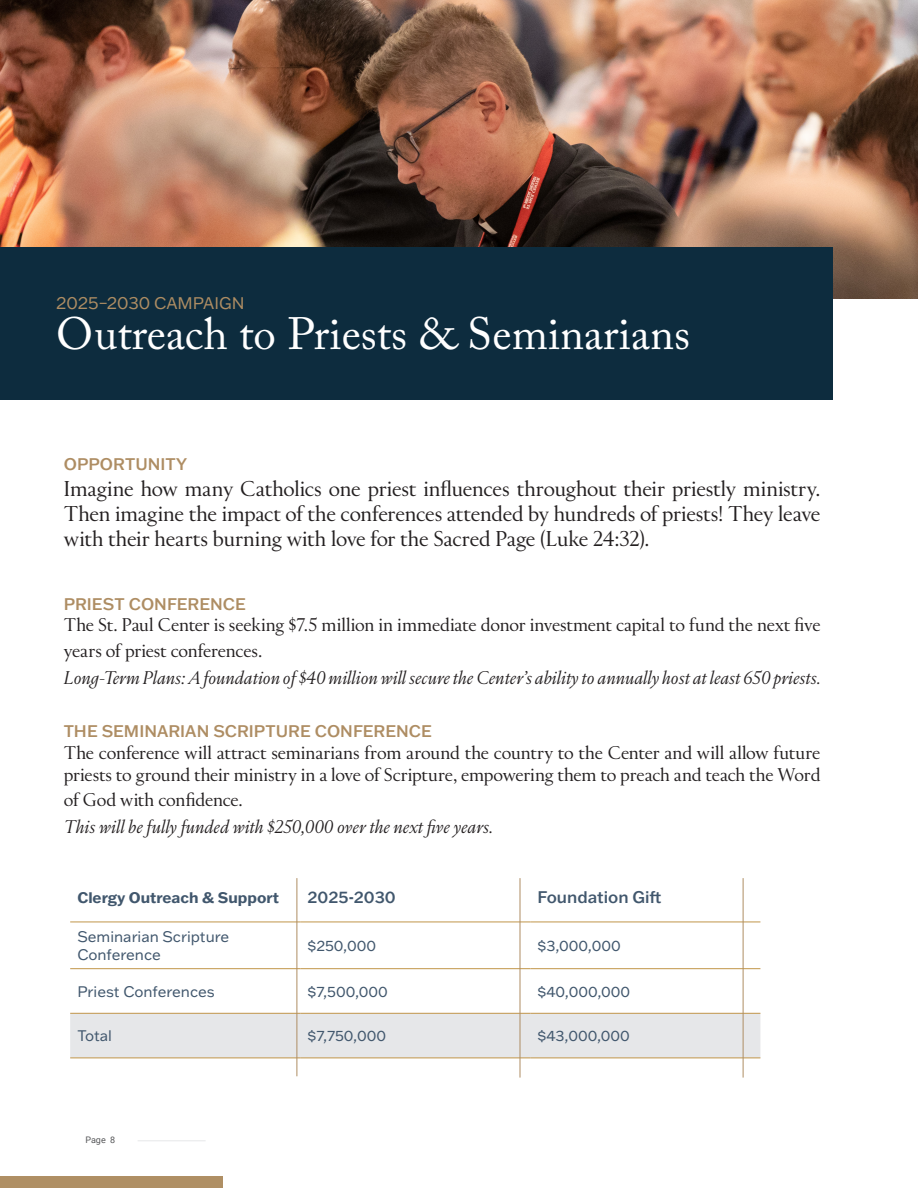
<style>
.page{position:relative;width:918px;height:1188px;background:#fff}
.page>*{position:absolute;margin:0;border:0;box-sizing:border-box;transform-origin:0 0}
.Cover{font:45px "Adobe Caslon Pro";color:#fff}
.Sub_Titlle_3{font:21px/25.2px "Rizoma M";letter-spacing:-.005em;color:#231f20;text-align:justify}
.Sub_Titlle_3-2{font:18px/25.2px "Rizoma M";letter-spacing:-.01em;color:#231f20}
.Sub_Titlle_3-3{font:italic 18px "Rizoma M";color:#231f20}
.Body_2{font:500 16.5px "Franklin Gothic ATF";color:#ae8d63}
.Sub_Titlle_3-4{font:500 16.5px "Franklin Gothic ATF";color:#41576d}
.Body_2-2{font:16.5px "Franklin Gothic ATF";color:#ae8d63}
.Sub_Titlle_3-5{font:15px/18px "Franklin Gothic ATF";color:#41576d}
.Sub_Titlle_3-6{font:700 15px "Franklin Gothic ATF";color:#41576d}
.t1{font:9px "Roboto";color:#57585a}
</style>
<div class="page">
<hr style="left:138px;top:1140px;width:68px;height:1px;background:#e6e7e9">
<div style="left:0;top:1176px;width:223px;height:12px;background:#af8f64"></div>
<img style="left:0;top:0;width:918px;height:299px">
<div style="left:0;top:247px;width:833px;height:152px;background:#0d2c3e"></div>
<div style="left:70px;top:1014px;width:690px;height:43px;background:#e6e7e9"></div>
<hr style="left:70px;top:921px;width:230px;height:1px;background:#c19549">
<hr style="left:300px;top:921px;width:230px;height:1px;background:#c19549">
<hr style="left:530px;top:921px;width:230px;height:1px;background:#c19549">
<hr style="left:70px;top:968px;width:230px;height:1px;background:#c19549">
<hr style="left:300px;top:968px;width:230px;height:1px;background:#c19549">
<hr style="left:530px;top:968px;width:230px;height:1px;background:#c19549">
<hr style="left:70px;top:1013px;width:230px;height:1px;background:#c19549">
<hr style="left:300px;top:1013px;width:230px;height:1px;background:#c19549">
<hr style="left:530px;top:1013px;width:230px;height:1px;background:#c19549">
<hr style="left:70px;top:1057px;width:230px;height:1px;background:#c19549">
<hr style="left:300px;top:1057px;width:230px;height:1px;background:#c19549">
<hr style="left:530px;top:1057px;width:230px;height:1px;background:#c19549">
<hr style="left:296px;top:878px;width:1px;height:198px;background:#ae8d63">
<hr style="left:520px;top:878px;width:1px;height:200px;background:#ae8d63">
<hr style="left:743px;top:878px;width:1px;height:200px;background:#ae8d63">
<p class="Body_2-2" style="left:56px;top:292px;width:190px">2025–2030 CAMPAIGN</p>
<p class="Cover" style="left:56px;top:308px;width:635px">Outreach to Priests &amp; Seminarians</p>
<p class="Body_2" style="left:64px;top:453px;width:125px">OPPORTUNITY</p>
<p class="Sub_Titlle_3" style="left:64px;top:477px;width:758px">Imagine how many Catholics one priest influences throughout their priestly ministry.<br>Then imagine the impact of the conferences attended by hundreds of priests! They leave with their hearts burning with love for the Sacred Page (Luke 24:32).</p>
<p class="Body_2" style="left:64px;top:593px;width:184px">PRIEST CONFERENCE</p>
<p class="Sub_Titlle_3-2" style="left:64px;top:613px;width:758px">The St. Paul Center is seeking $7.5 million in immediate donor investment capital to fund the next five years of priest conferences.</p>
<p class="Sub_Titlle_3-3" style="left:64px;top:667px;width:759px">Long-Term Plans: A foundation of $40 million will secure the Center’s ability to annually host at least 650 priests.</p>
<p class="Body_2" style="left:64px;top:720px;width:370px">THE SEMINARIAN SCRIPTURE CONFERENCE</p>
<p class="Sub_Titlle_3-2" style="left:64px;top:743px;width:758px;line-height:21.6px">The conference will attract seminarians from around the country to the Center and will allow future priests to ground their ministry in a love of Scripture, empowering them to preach and teach the Word</p>
<p class="Sub_Titlle_3-2" style="left:64px;top:788px;width:181px">of God with confidence.</p>
<p class="Sub_Titlle_3-3" style="left:64px;top:816px;width:431px">This will be fully funded with $250,000 over the next five years.</p>
<p class="Sub_Titlle_3-6" style="left:77px;top:887px;width:203px">Clergy Outreach &amp; Support</p>
<p class="Sub_Titlle_3-4" style="left:307px;top:886px;width:90px">2025-2030</p>
<p class="Sub_Titlle_3-4" style="left:538px;top:886px;width:126px">Foundation Gift</p>
<p class="Sub_Titlle_3-5" style="left:77px;top:927px;width:153px">Seminarian Scripture<br>Conference</p>
<p class="Sub_Titlle_3-5" style="left:307px;top:936px;width:70px">$250,000</p>
<p class="Sub_Titlle_3-5" style="left:538px;top:936px;width:85px">$3,000,000</p>
<p class="Sub_Titlle_3-5" style="left:77px;top:982px;width:139px">Priest Conferences</p>
<p class="Sub_Titlle_3-5" style="left:307px;top:982px;width:82px">$7,500,000</p>
<p class="Sub_Titlle_3-5" style="left:538px;top:982px;width:94px">$40,000,000</p>
<p class="Sub_Titlle_3-5" style="left:77px;top:1026px;width:36px">Total</p>
<p class="Sub_Titlle_3-5" style="left:307px;top:1026px;width:80px">$7,750,000</p>
<p class="Sub_Titlle_3-5" style="left:538px;top:1026px;width:94px">$43,000,000</p>
<p class="t1" style="left:85px;top:1134px;width:31px">Page 8</p>
</div>
